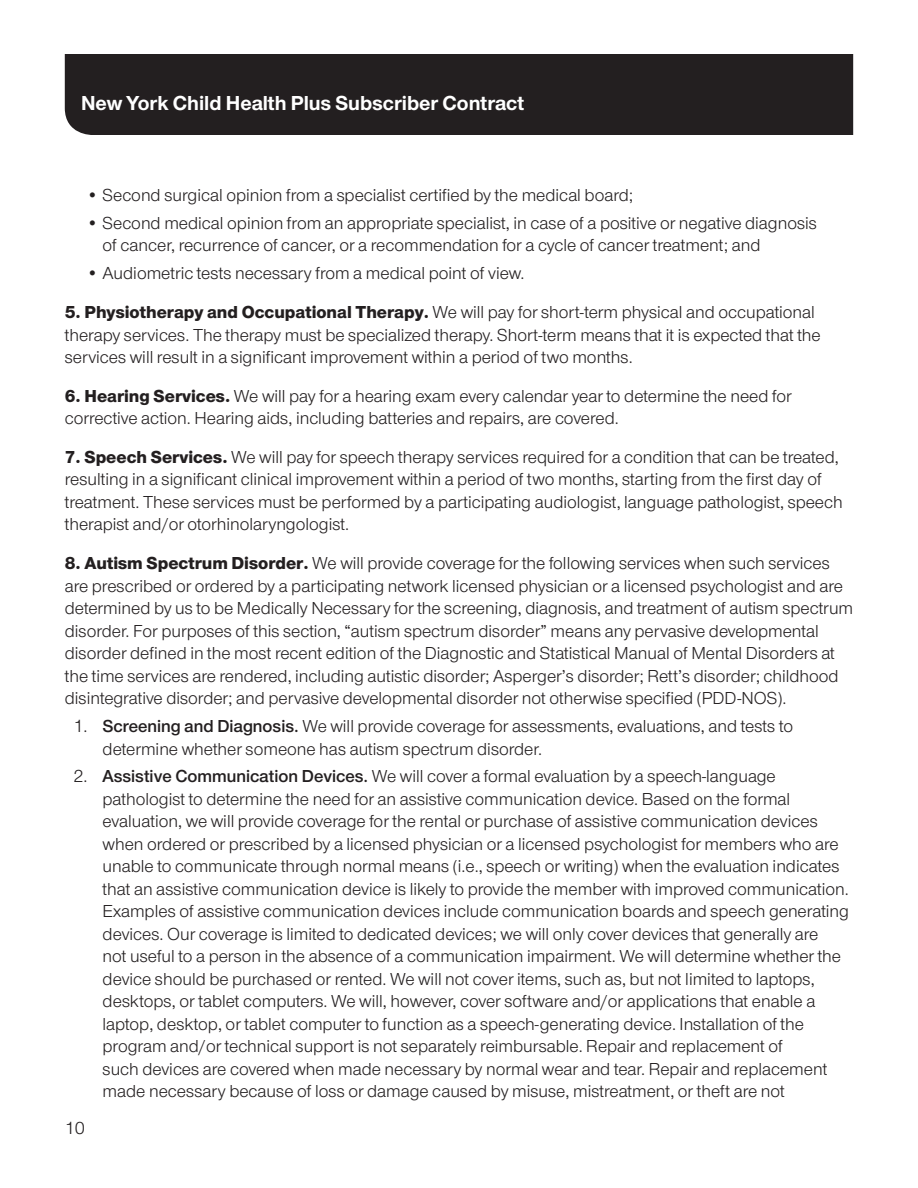
<style>
.page{position:relative;width:918px;height:1188px;background:#fff}
.page>*{position:absolute;margin:0;border:0;box-sizing:border-box;transform-origin:0 0}
.t1{font:700 21px "UHC Sans";color:#fff}
.Body___numbers___add{font:18px/22.5px "UHC Sans";color:#231f20}
.Body_BEFORE_bullet{font:18px/22.5px "UHC Sans";color:#231f20}
.Body___12_15{font:18px/22.5px "UHC Sans";color:#231f20}
.Body___bullets_12_15{font:18px/22.5px "UHC Sans";color:#231f20}
.Body_AFTER_bullet{font:18px/22.5px "UHC Sans";color:#231f20}
.s1{font-weight:800}
.s2{font-weight:600}
</style>
<div class="page">
<div style="left:65px;top:54px;width:788px;height:81px;background:#231f20"></div>
<p class="t1" style="left:81px;top:88px;width:445px">New York Child Health Plus Subscriber Contract</p>
<p class="Body___bullets_12_15" style="left:86px;top:183px;width:548px">• Second surgical opinion from a specialist certified by the medical board;</p>
<p class="Body___bullets_12_15" style="left:103px;top:211px;width:716px;text-indent:-16px">• Second medical opinion from an appropriate specialist, in case of a positive or negative diagnosis of cancer, recurrence of cancer, or a recommendation for a cycle of cancer treatment; and</p>
<p class="Body___bullets_12_15" style="left:86px;top:261px;width:440px">• Audiometric tests necessary from a medical point of view.</p>
<p class="Body_AFTER_bullet" style="left:65px;top:300px;width:757px"><span class="s1">5. Physiotherapy and Occupational Therapy.</span> We will pay for short-term physical and occupational therapy services. The therapy must be specialized therapy. Short-term means that it is expected that the services will result in a significant improvement within a period of two months.</p>
<p class="Body___12_15" style="left:65px;top:384px;width:728px"><span class="s1">6. Hearing Services.</span> We will pay for a hearing exam every calendar year to determine the need for corrective action. Hearing aids, including batteries and repairs, are covered.</p>
<p class="Body___12_15" style="left:65px;top:445px;width:779px"><span class="s1">7. Speech Services.</span> We will pay for speech therapy services required for a condition that can be treated, resulting in a significant clinical improvement within a period of two months, starting from the first day of treatment. These services must be performed by a participating audiologist, language pathologist, speech therapist and/or otorhinolaryngologist.</p>
<p class="Body_BEFORE_bullet" style="left:65px;top:551px;width:790px"><span class="s1">8. Autism Spectrum Disorder.</span> We will provide coverage for the following services when such services are prescribed or ordered by a participating network licensed physician or a licensed psychologist and are determined by us to be Medically Necessary for the screening, diagnosis, and treatment of autism spectrum disorder. For purposes of this section, “autism spectrum disorder” means any pervasive developmental disorder defined in the most recent edition of the Diagnostic and Statistical Manual of Mental Disorders at the time services are rendered, including autistic disorder; Asperger’s disorder; Rett’s disorder; childhood disintegrative disorder; and pervasive developmental disorder not otherwise specified (PDD-NOS).</p>
<p class="Body___numbers___add" style="left:103px;top:714px;width:692px;text-indent:-29px">1. <span class="s2">Screening and Diagnosis.</span> We will provide coverage for assessments, evaluations, and tests to determine whether someone has autism spectrum disorder.</p>
<p class="Body___numbers___add" style="left:103px;top:765px;width:748px;text-indent:-29px">2. <span class="s2">Assistive Communication Devices.</span> We will cover a formal evaluation by a speech-language pathologist to determine the need for an assistive communication device. Based on the formal evaluation, we will provide coverage for the rental or purchase of assistive communication devices when ordered or prescribed by a licensed physician or a licensed psychologist for members who are unable to communicate through normal means (i.e., speech or writing) when the evaluation indicates that an assistive communication device is likely to provide the member with improved communication.<br>Examples of assistive communication devices include communication boards and speech generating devices. Our coverage is limited to dedicated devices; we will only cover devices that generally are<br>not useful to a person in the absence of a communication impairment. We will determine whether the device should be purchased or rented. We will not cover items, such as, but not limited to laptops, desktops, or tablet computers. We will, however, cover software and/or applications that enable a laptop, desktop, or tablet computer to function as a speech-generating device. Installation of the program and/or technical support is not separately reimbursable. Repair and replacement of<br>such devices are covered when made necessary by normal wear and tear. Repair and replacement made necessary because of loss or damage caused by misuse, mistreatment, or theft are not</p>
<p class="Body___numbers___add" style="left:65px;top:1116px;width:22px">10</p>
</div>
